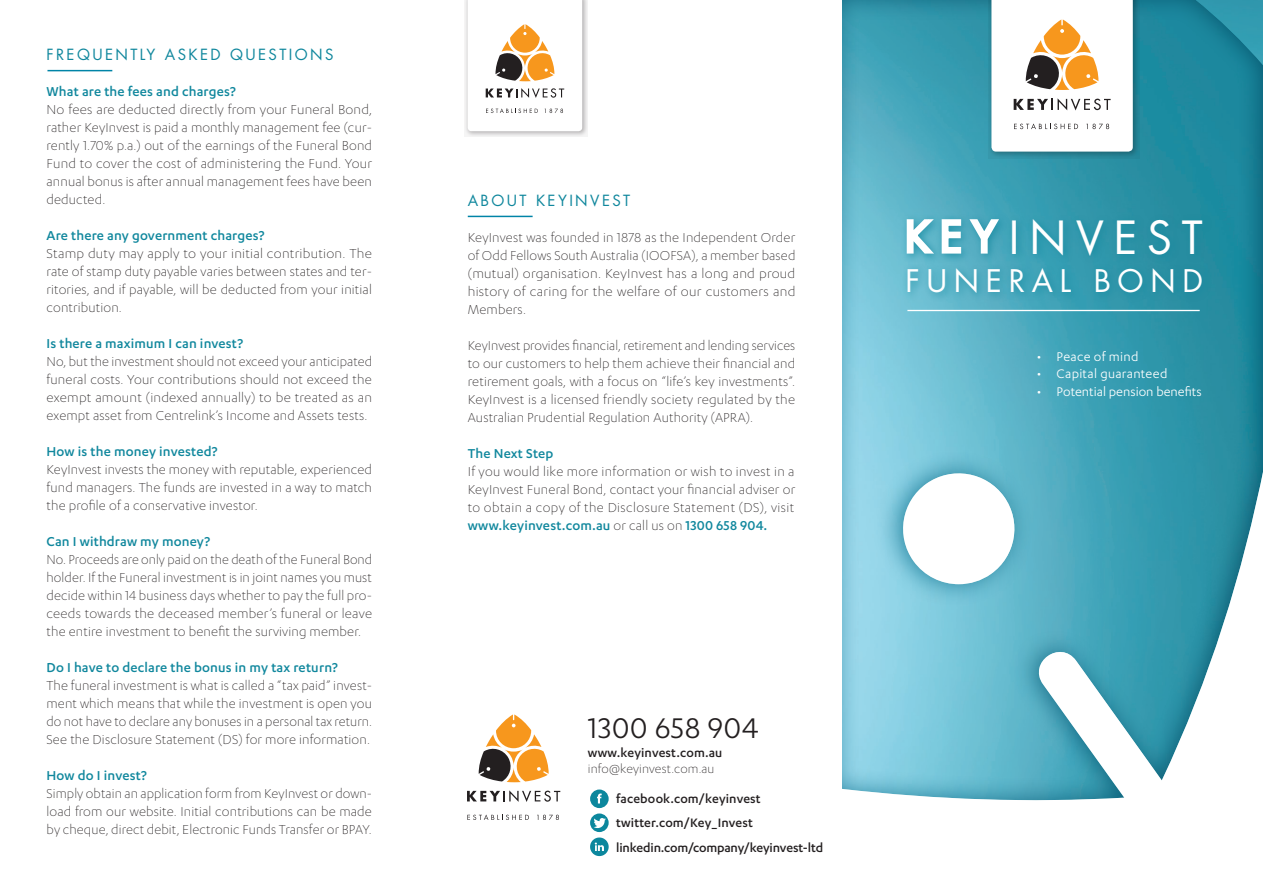
<style>
.page{position:relative;width:1263px;height:893px;background:#fff}
.page>*{position:absolute;margin:0;border:0;box-sizing:border-box;transform-origin:0 0}
.t1{font:44.55px "Futura Std";letter-spacing:.22em;color:#fff}
.body_text{font:33px "Karbon";letter-spacing:.01em;color:#231f20}
.t2{font:30.3px "Futura Std";letter-spacing:.22em;color:#fff}
.Paragraph_Style_3{font:300 15px/18px "Karbon";letter-spacing:.01em;color:#231f20;text-align:justify}
.body_text-2{font:500 15px "Karbon";letter-spacing:.01em;color:#10879d}
.body_text-3{font:300 15px/18px "Karbon";letter-spacing:.03em;color:#231f20;text-align:justify}
.Paragraph_Style_2{font:15px "Futura Std";letter-spacing:.16em;color:#10879d}
.t3{font:14.4px "Karbon";letter-spacing:.015em;color:#fff}
.body_text-4{font:500 14.1px "Karbon";letter-spacing:.005em;color:#231f20}
.body_text-5{font:300 14.1px "Karbon";letter-spacing:.01em;color:#231f20}
.s1{font-weight:500;color:#10879d}
</style>
<div class="page">
<div style="left:840px;top:0;width:423px;height:802px;background:#10879d;opacity:.76"></div>
<hr style="left:47px;top:70px;width:65px;height:1px;background:#0084a7">
<svg style="left:988px;top:0;width:152px;height:158px;background:#238092"></svg>
<svg style="left:991px;top:0;width:142px;height:152px"></svg>
<div style="left:901px;top:213px;width:312px;height:52px;background:#10879d;opacity:.75"></div>
<svg style="left:905px;top:216px;width:97px;height:39px"></svg>
<div style="left:902px;top:263px;width:310px;height:40px;background:#10879d;opacity:.75"></div>
<hr style="left:907px;top:310px;width:293px;height:1px;background:#fff">
<hr style="left:468px;top:216px;width:65px;height:1px;background:#0084a7">
<svg style="left:465px;top:0;width:123px;height:137px"></svg>
<svg style="left:468px;top:0;width:114px;height:131px"></svg>
<svg style="left:479px;top:714px;width:70px;height:68px"></svg>
<svg style="left:467px;top:790px;width:93px;height:12px"></svg>
<svg style="left:467px;top:814px;width:62px;height:6px"></svg>
<svg style="left:537px;top:815px;width:22px;height:5px"></svg>
<div style="left:590px;top:789px;width:19px;height:19px;background:#0c879d;border-radius:50%"></div>
<svg style="left:597px;top:793px;width:5px;height:10px"></svg>
<svg style="left:590px;top:813px;width:19px;height:19px"></svg>
<svg style="left:594px;top:818px;width:12px;height:10px"></svg>
<svg style="left:590px;top:837px;width:19px;height:19px"></svg>
<p class="Paragraph_Style_2" style="left:46px;top:45px;width:288px">FREQUENTLY ASKED QUESTIONS</p>
<p class="body_text-2" style="left:46px;top:83px;width:191px">What are the fees and charges?</p>
<p class="Paragraph_Style_3" style="left:46px;top:100px;width:327px">No fees are deducted directly from your Funeral Bond, rather KeyInvest is paid a monthly management fee (cur&shy;rently 1.70% p.a.) out of the earnings of the Funeral Bond Fund to cover the cost of administering the Fund. Your annual bonus is after annual management fees have been deducted.</p>
<p class="body_text-2" style="left:46px;top:227px;width:219px">Are there any government charges?</p>
<p class="Paragraph_Style_3" style="left:46px;top:244px;width:327px">Stamp duty may apply to your initial contribution. The rate of stamp duty payable varies between states and ter&shy;ritories, and if payable, will be deducted from your initial contribution.</p>
<p class="body_text-2" style="left:46px;top:335px;width:198px">Is there a maximum I can invest?</p>
<p class="Paragraph_Style_3" style="left:46px;top:352px;width:327px">No, but the investment should not exceed your anticipated funeral costs. Your contributions should not exceed the exempt amount (indexed annually) to be treated as an exempt asset from Centrelink’s Income and Assets tests.</p>
<p class="body_text-2" style="left:46px;top:443px;width:172px">How is the money invested?</p>
<p class="Paragraph_Style_3" style="left:46px;top:460px;width:327px">KeyInvest invests the money with reputable, experienced fund managers. The funds are invested in a way to match the profile of a conservative investor.</p>
<p class="body_text-2" style="left:46px;top:533px;width:165px">Can I withdraw my money?</p>
<p class="Paragraph_Style_3" style="left:46px;top:550px;width:327px">No. Proceeds are only paid on the death of the Funeral Bond</p>
<p class="Paragraph_Style_3" style="left:46px;top:568px;width:327px">holder. If the Funeral investment is in joint names you must</p>
<p class="Paragraph_Style_3" style="left:46px;top:586px;width:327px">decide within 14 business days whether to pay the full pro&shy;ceeds towards the deceased member’s funeral or leave the entire investment to benefit the surviving member.</p>
<p class="body_text-2" style="left:46px;top:659px;width:293px">Do I have to declare the bonus in my tax return?</p>
<p class="Paragraph_Style_3" style="left:46px;top:676px;width:327px">The funeral investment is what is called a “tax paid” invest&shy;ment which means that while the investment is open you do not have to declare any bonuses in a personal tax return.<br>See the Disclosure Statement (DS) for more information.</p>
<p class="body_text-2" style="left:46px;top:767px;width:102px">How do I invest?</p>
<p class="Paragraph_Style_3" style="left:46px;top:784px;width:327px">Simply obtain an application form from KeyInvest or down&shy;load from our website. Initial contributions can be made by cheque, direct debit, Electronic Funds Transfer or BPAY.</p>
<p class="Paragraph_Style_2" style="left:468px;top:191px;width:164px">ABOUT KEYINVEST</p>
<p class="Paragraph_Style_3" style="left:468px;top:228px;width:329px">KeyInvest was founded in 1878 as the Independent Order of Odd Fellows South Australia (IOOFSA), a member based (mutual) organisation. KeyInvest has a long and proud history of caring for the welfare of our customers and Members.</p>
<p class="Paragraph_Style_3" style="left:468px;top:336px;width:329px">KeyInvest provides financial, retirement and lending services to our customers to help them achieve their financial and retirement goals, with a focus on “life’s key investments”.<br>KeyInvest is a licensed friendly society regulated by the Australian Prudential Regulation Authority (APRA).</p>
<p class="body_text-2" style="left:468px;top:445px;width:87px">The Next Step</p>
<p class="body_text-3" style="left:468px;top:462px;width:329px">If you would like more information or wish to invest in a KeyInvest Funeral Bond, contact your financial adviser or to obtain a copy of the Disclosure Statement (DS), visit <span class="s1">www.keyinvest.com.au</span> or call us on <span class="s1">1300 658 904.</span></p>
<p class="body_text" style="left:588px;top:710px;width:172px">1300 658 904</p>
<p class="body_text-4" style="left:588px;top:745px;width:136px">www.keyinvest.com.au</p>
<p class="body_text-5" style="left:588px;top:761px;width:128px">info@keyinvest.com.au</p>
<p class="body_text-4" style="left:616px;top:791px;width:146px">facebook.com/keyinvest</p>
<p class="body_text-4" style="left:616px;top:815px;width:138px">twitter.com/Key_Invest</p>
<p class="body_text-4" style="left:616px;top:840px;width:208px">linkedin.com/company/keyinvest-ltd</p>
<p class="t1" style="left:1009px;top:208px;width:195px">INVEST</p>
<p class="t2" style="left:905px;top:261px;width:299px">FUNERAL BOND</p>
<p class="t3" style="left:1037px;top:349px;width:103px">• Peace of mind</p>
<p class="t3" style="left:1037px;top:366px;width:132px">• Capital guaranteed</p>
<p class="t3" style="left:1037px;top:383px;width:166px">• Potential pension benefits</p>
</div>
